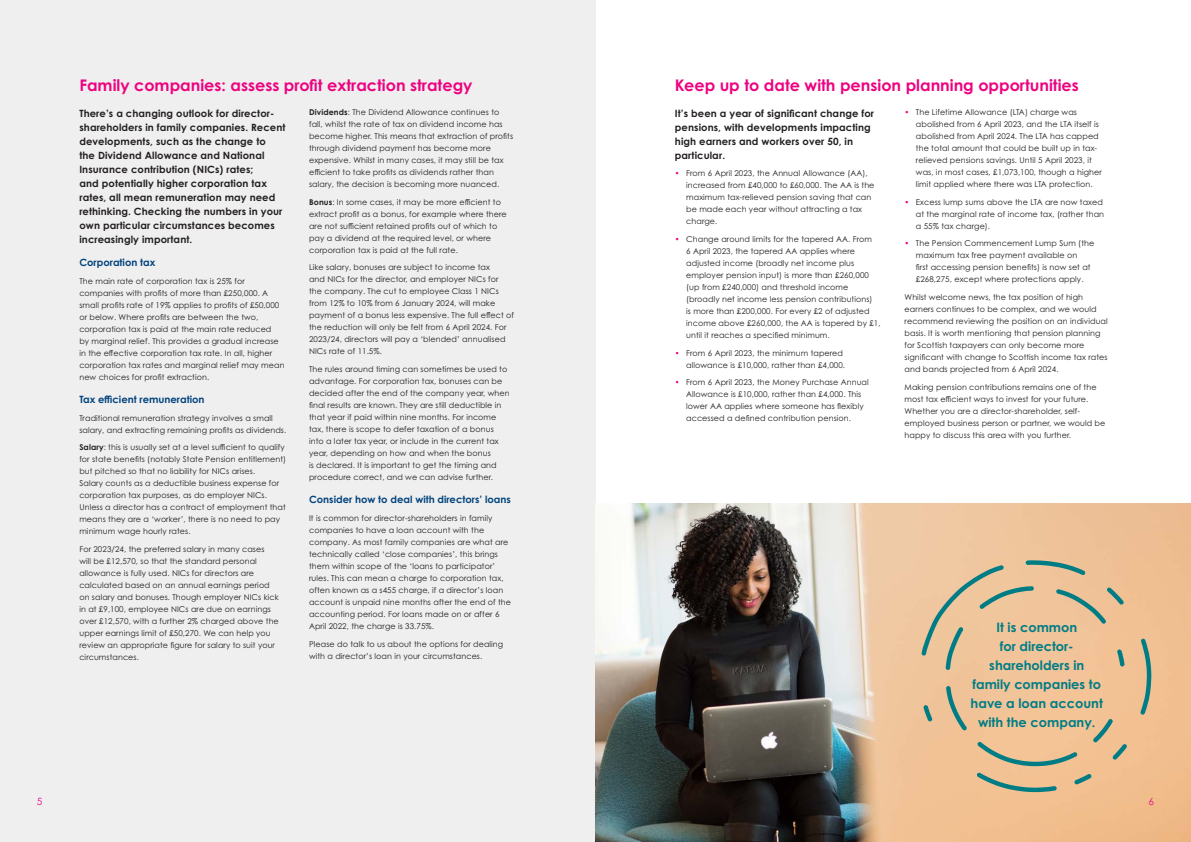
<style>
.page{position:relative;width:1191px;height:842px;background:#fff}
.page>*{position:absolute;margin:0;border:0;box-sizing:border-box;transform-origin:0 0}
.Page_title_-_16pt{font:700 16px "Century Gothic Pro";color:#ed0280}
.Pull_Quote{font:700 13px/19px "Century Gothic Pro";color:#007c85;text-align:center}
.Body_intro{font:700 10px/14px "Century Gothic Pro";letter-spacing:.01em;color:#231f20}
.Subtitle_-_10pt{font:700 10px "Century Gothic Pro";color:#01437c}
.Subtitle_-_10pt-2{font:10px "Century Gothic Pro";color:#eb0e7f}
.Body_Text{font:8px/12px "Century Gothic Pro";letter-spacing:.01em;color:#231f20}
.s1{font-weight:700}
.s2{color:#ed0280}
</style>
<div class="page">
<div style="left:0;top:0;width:596px;height:842px;background:#efeff0"></div>
<img style="left:595px;top:503px;width:596px;height:339px">
<svg style="left:946px;top:686px;width:21px;height:44px"></svg>
<svg style="left:977px;top:742px;width:100px;height:24px;background:#c4b591"></svg>
<svg style="left:923px;top:705px;width:9px;height:16px"></svg>
<svg style="left:976px;top:772px;width:80px;height:20px;background:#bbb18f"></svg>
<svg style="left:1074px;top:774px;width:17px;height:10px"></svg>
<svg style="left:1093px;top:719px;width:34px;height:40px"></svg>
<svg style="left:1140px;top:638px;width:11px;height:77px"></svg>
<svg style="left:921px;top:560px;width:203px;height:110px;background:#debe99"></svg>
<p class="Page_title_-_16pt" style="left:79px;top:75px;width:394px">Family companies: assess profit extraction strategy</p>
<p class="Body_intro" style="left:79px;top:106px;width:207px">There’s a changing outlook for director&shy;shareholders in family companies. Recent developments, such as the change to<br>the Dividend Allowance and National Insurance contribution (NICs) rates;<br>and potentially higher corporation tax rates, all mean remuneration may need rethinking. Checking the numbers in your own particular circumstances becomes increasingly important.</p>
<p class="Subtitle_-_10pt" style="left:79px;top:256px;width:78px">Corporation tax</p>
<p class="Body_Text" style="left:79px;top:275px;width:207px">The main rate of corporation tax is 25% for companies with profits of more than £250,000. A small profits rate of 19% applies to profits of £50,000 or below. Where profits are between the two, corporation tax is paid at the main rate reduced<br>by marginal relief. This provides a gradual increase in the effective corporation tax rate. In all, higher corporation tax rates and marginal relief may mean new choices for profit extraction.</p>
<p class="Subtitle_-_10pt" style="left:79px;top:393px;width:127px">Tax efficient remuneration</p>
<p class="Body_Text" style="left:79px;top:412px;width:208px">Traditional remuneration strategy involves a small salary, and extracting remaining profits as dividends.</p>
<p class="Body_Text" style="left:79px;top:441px;width:208px"><span class="s1">Salary</span>: this is usually set at a level sufficient to qualify for state benefits (notably State Pension entitlement) but pitched so that no liability for NICs arises.<br>Salary counts as a deductible business expense for corporation tax purposes, as do employer NICs.<br>Unless a director has a contract of employment that means they are a ‘worker’, there is no need to pay minimum wage hourly rates.</p>
<p class="Body_Text" style="left:79px;top:543px;width:201px">For 2023/24, the preferred salary in many cases<br>will be £12,570, so that the standard personal allowance is fully used. NICs for directors are calculated based on an annual earnings period on salary and bonuses. Though employer NICs kick in at £9,100, employee NICs are due on earnings over £12,570, with a further 2% charged above the upper earnings limit of £50,270. We can help you review an appropriate figure for salary to suit your circumstances.</p>
<p class="Body_Text" style="left:309px;top:106px;width:205px"><span class="s1">Dividends</span>: The Dividend Allowance continues to fall, whilst the rate of tax on dividend income has become higher. This means that extraction of profits through dividend payment has become more expensive. Whilst in many cases, it may still be tax efficient to take profits as dividends rather than salary, the decision is becoming more nuanced.</p>
<p class="Body_Text" style="left:309px;top:196px;width:199px"><span class="s1">Bonus</span>: In some cases, it may be more efficient to extract profit as a bonus, for example where there are not sufficient retained profits out of which to pay a dividend at the required level, or where corporation tax is paid at the full rate.</p>
<p class="Body_Text" style="left:309px;top:261px;width:206px">Like salary, bonuses are subject to income tax<br>and NICs for the director, and employer NICs for<br>the company. The cut to employee Class 1 NICs from 12% to 10% from 6 January 2024, will make payment of a bonus less expensive. The full effect of the reduction will only be felt from 6 April 2024. For 2023/24, directors will pay a ‘blended’ annualised NICs rate of 11.5%.</p>
<p class="Body_Text" style="left:309px;top:363px;width:202px">The rules around timing can sometimes be used to advantage. For corporation tax, bonuses can be decided after the end of the company year, when final results are known. They are still deductible in that year if paid within nine months. For income tax, there is scope to defer taxation of a bonus into a later tax year, or include in the current tax year, depending on how and when the bonus<br>is declared. It is important to get the timing and procedure correct, and we can advise further.</p>
<p class="Subtitle_-_10pt" style="left:309px;top:494px;width:203px">Consider how to deal with directors’ loans</p>
<p class="Body_Text" style="left:309px;top:512px;width:203px">It is common for director-shareholders in family companies to have a loan account with the company. As most family companies are what are technically called ‘close companies’, this brings them within scope of the ‘loans to participator’ rules. This can mean a charge to corporation tax, often known as a s455 charge, if a director’s loan account is unpaid nine months after the end of the accounting period. For loans made on or after 6<br>April 2022, the charge is 33.75%.</p>
<p class="Body_Text" style="left:309px;top:638px;width:196px">Please do talk to us about the options for dealing with a director’s loan in your circumstances.</p>
<p class="Page_title_-_16pt" style="left:675px;top:75px;width:405px">Keep up to date with pension planning opportunities</p>
<p class="Body_intro" style="left:675px;top:106px;width:201px">It’s been a year of significant change for pensions, with developments impacting high earners and workers over 50, in particular.</p>
<p class="Body_Text" style="left:686px;top:167px;width:190px;text-indent:-11px"><span class="s2">•</span> From 6 April 2023, the Annual Allowance (AA), increased from £40,000 to £60,000. The AA is the maximum tax-relieved pension saving that can be made each year without attracting a tax charge.</p>
<p class="Body_Text" style="left:686px;top:233px;width:196px;text-indent:-11px"><span class="s2">•</span> Change around limits for the tapered AA. From<br>6 April 2023, the tapered AA applies where adjusted income (broadly net income plus employer pension input) is more than £260,000 (up from £240,000) and threshold income (broadly net income less pension contributions)<br>is more than £200,000. For every £2 of adjusted income above £260,000, the AA is tapered by £1, until it reaches a specified minimum.</p>
<p class="Body_Text" style="left:675px;top:347px;width:172px;text-align:right"><span class="s2">•</span> From 6 April 2023, the minimum tapered allowance is £10,000, rather than £4,000.</p>
<p class="Body_Text" style="left:686px;top:376px;width:184px;text-indent:-11px"><span class="s2">•</span> From 6 April 2023, the Money Purchase Annual Allowance is £10,000, rather than £4,000. This lower AA applies where someone has flexibly accessed a defined contribution pension.</p>
<p class="Body_Text" style="left:916px;top:106px;width:187px;text-indent:-11px"><span class="s2">•</span> The Lifetime Allowance (LTA) charge was abolished from 6 April 2023, and the LTA itself is abolished from April 2024. The LTA has capped the total amount that could be built up in tax&shy;relieved pensions savings. Until 5 April 2023, it was, in most cases, £1,073,100, though a higher limit applied where there was LTA protection.</p>
<p class="Body_Text" style="left:916px;top:196px;width:190px;text-indent:-11px"><span class="s2">•</span> Excess lump sums above the LTA are now taxed at the marginal rate of income tax, (rather than a 55% tax charge).</p>
<p class="Body_Text" style="left:916px;top:237px;width:180px;text-indent:-11px"><span class="s2">•</span> The Pension Commencement Lump Sum (the maximum tax free payment available on<br>first accessing pension benefits) is now set at £268,275, except where protections apply.</p>
<p class="Body_Text" style="left:904px;top:291px;width:205px">Whilst welcome news, the tax position of high earners continues to be complex, and we would recommend reviewing the position on an individual basis. It is worth mentioning that pension planning for Scottish taxpayers can only become more significant with change to Scottish income tax rates and bands projected from 6 April 2024.</p>
<p class="Body_Text" style="left:904px;top:381px;width:202px">Making pension contributions remains one of the most tax efficient ways to invest for your future.<br>Whether you are a director-shareholder, self&shy;employed business person or partner, we would be happy to discuss this area with you further.</p>
<p class="Pull_Quote" style="left:970px;top:617px;width:134px">It is common<br>for director&shy;shareholders in family companies to have a loan account with the company.</p>
<p class="Subtitle_-_10pt-2" style="left:37px;top:796px;width:7px">5</p>
<p class="Subtitle_-_10pt-2" style="left:1148px;top:796px;width:7px">6</p>
</div>
